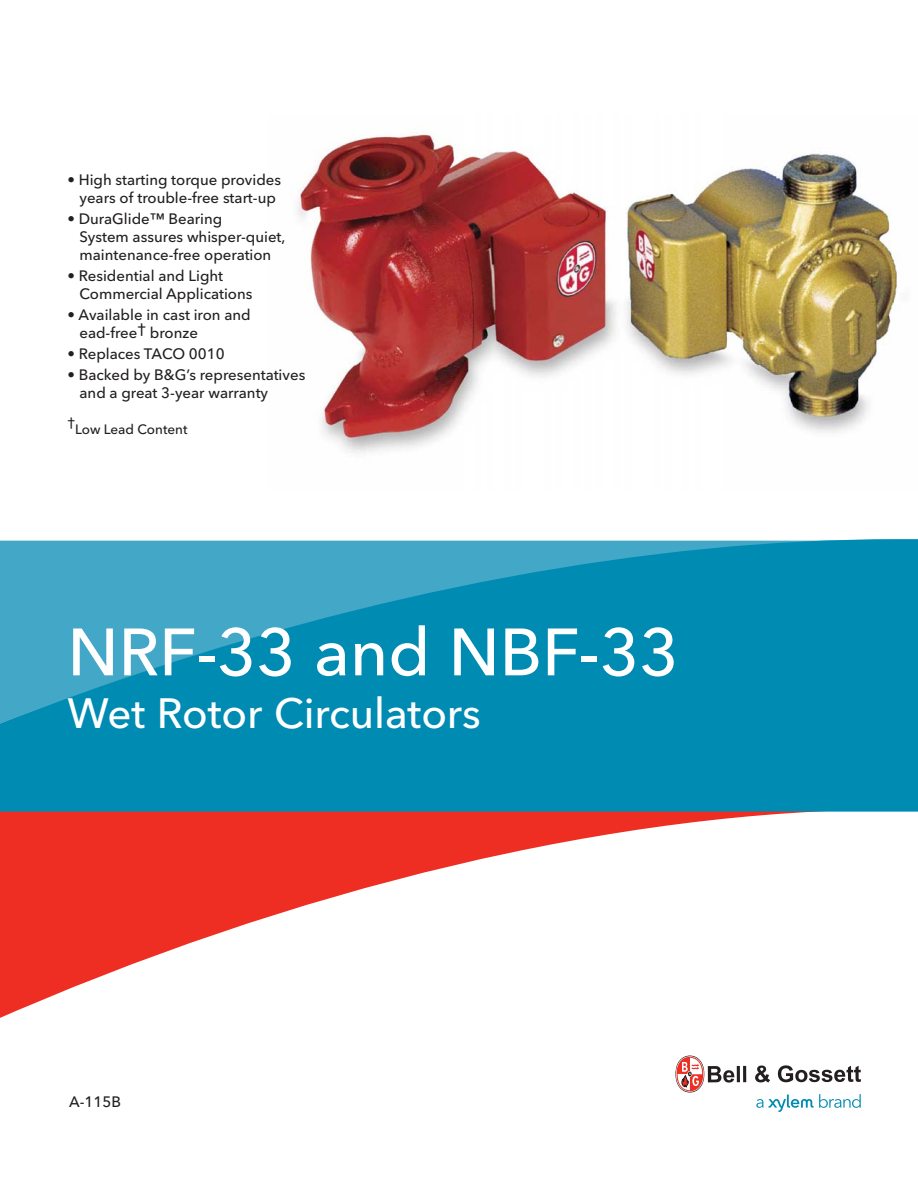
<style>
.page{position:relative;width:918px;height:1188px;background:#fff}
.page>*{position:absolute;margin:0;border:0;box-sizing:border-box;transform-origin:0 0}
.t1{font:500 66.15px "Avenir Next LT Pro";color:#fff}
.t2{font:500 42px "Avenir Next LT Pro";color:#fff}
.t3{font:500 15px/18px "Avenir Next LT Pro";color:#231f20}
.t4{font:500 13.5px "Avenir Next LT Pro";color:#231f20}
</style>
<div class="page">
<img style="left:294px;top:133px;width:608px;height:320px">
<svg style="left:0;top:812px;width:808px;height:206px"></svg>
<svg style="left:0;top:539px;width:918px;height:273px;background:#1092b7"></svg>
<svg style="left:755px;top:1066px;width:15px;height:16px"></svg>
<hr style="left:737px;top:1066px;width:3px;height:16px;background:#231f20">
<hr style="left:743px;top:1066px;width:3px;height:16px;background:#231f20">
<svg style="left:676px;top:1056px;width:58px;height:36px"></svg>
<svg style="left:778px;top:1065px;width:83px;height:17px"></svg>
<svg style="left:756px;top:1094px;width:105px;height:18px"></svg>
<p class="t3" style="left:68px;top:171px;width:215px;text-align:center">• High starting torque provides years of trouble-free start-up</p>
<p class="t3" style="left:80px;top:210px;width:207px;text-indent:-12px">• DuraGlide™ Bearing<br>System assures whisper-quiet, maintenance-free operation</p>
<p class="t3" style="left:80px;top:267px;width:174px;text-indent:-12px">• Residential and Light<br>Commercial Applications</p>
<p class="t3" style="left:80px;top:306px;width:173px;text-indent:-12px">• Available in cast iron and ead-free† bronze</p>
<p class="t3" style="left:68px;top:345px;width:159px">• Replaces TACO 0010</p>
<p class="t3" style="left:80px;top:366px;width:227px;text-indent:-12px">• Backed by B&amp;G’s representatives and a great 3-year warranty</p>
<p class="t4" style="left:68px;top:414px;width:9px">†</p>
<p class="t4" style="left:75px;top:421px;width:114px">Low Lead Content</p>
<h1 class="t1" style="left:68px;top:612px;width:613px">NRF-33 and NBF-33</h1>
<h2 class="t2" style="left:68px;top:688px;width:415px">Wet Rotor Circulators</h2>
<p class="t3" style="left:69px;top:1093px;width:53px">A-115B</p>
</div>
